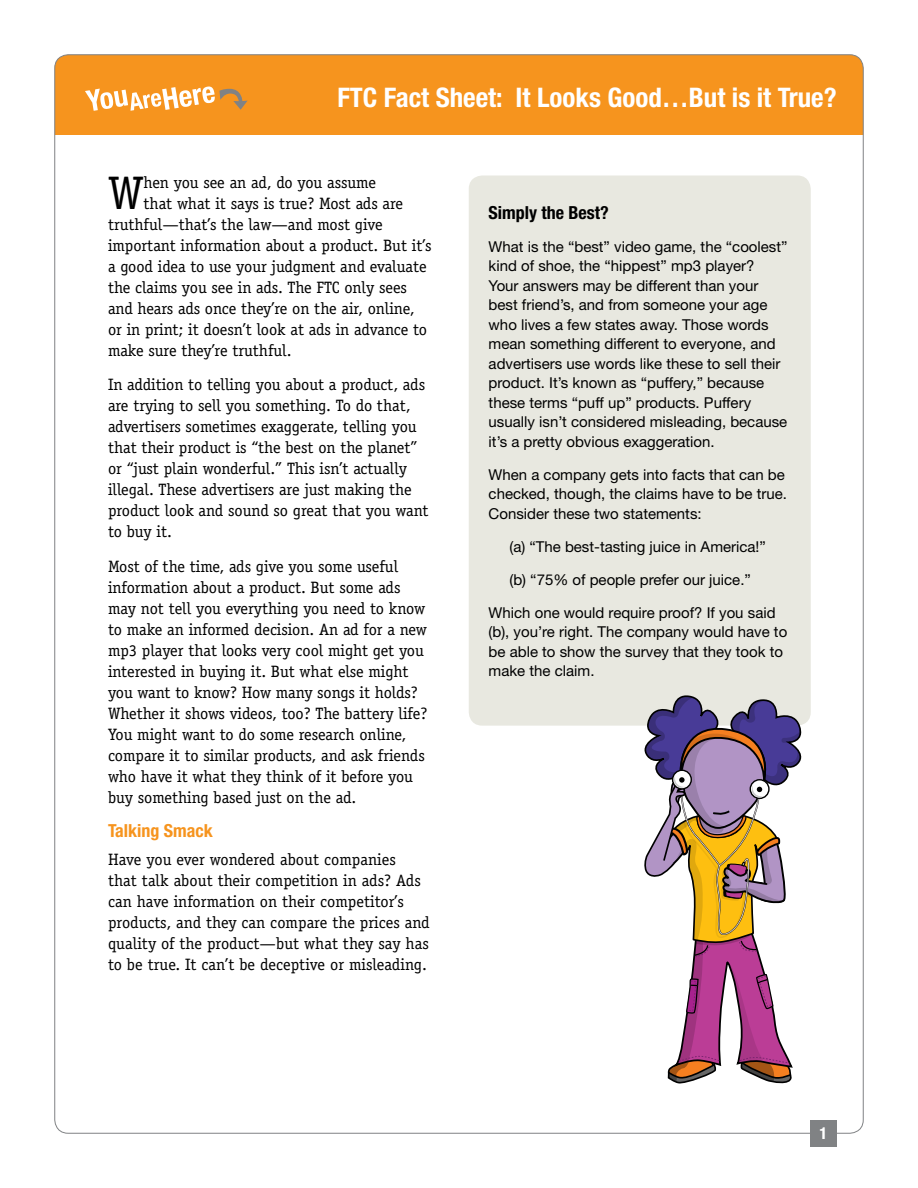
<style>
.page{position:relative;width:918px;height:1188px;background:#fff}
.page>*{position:absolute;margin:0;border:0;box-sizing:border-box;transform-origin:0 0}
.t1{font:47.1px "Officina Serif";color:#000}
.t2{font:700 condensed 27px "Helvetica Neue";color:#fff}
.t3{font:700 condensed 18px "Helvetica Neue";color:#000}
.t4{font:700 condensed 18px "Helvetica Neue";color:#f6941e}
.t5{font:16.5px/21px "Officina Serif";letter-spacing:-.005em;color:#000}
.t6{font:15px/19.5px "Helvetica Neue";color:#000}
</style>
<div class="page">
<div style="left:56px;top:56px;width:806px;height:79px;background:#f6941e"></div>
<div style="left:810px;top:1120px;width:27px;height:28px;background:#808284"></div>
<svg style="left:85px;top:87px;width:163px;height:24px"></svg>
<div style="left:469px;top:176px;width:342px;height:550px;background:#e8e8e0;border-radius:14px"></div>
<svg style="left:636px;top:695px;width:171px;height:389px"></svg>
<h2 class="t2" style="left:337px;top:81px;width:501px">FTC Fact Sheet: It Looks Good…But is it True?</h2>
<h1 class="t1" style="left:108px;top:165px;width:37px">W</h1>
<p class="t5" style="left:144px;top:172px;width:234px">hen you see an ad, do you assume</p>
<p class="t5" style="left:144px;top:193px;width:261px">that what it says is true? Most ads are</p>
<p class="t5" style="left:108px;top:214px;width:276px">truthful—that’s the law—and most give</p>
<p class="t5" style="left:108px;top:235px;width:325px">important information about a product. But it’s</p>
<p class="t5" style="left:108px;top:256px;width:320px">a good idea to use your judgment and evaluate</p>
<p class="t5" style="left:108px;top:277px;width:300px">the claims you see in ads. The FTC only sees</p>
<p class="t5" style="left:108px;top:298px;width:308px">and hears ads once they’re on the air, online,</p>
<p class="t5" style="left:108px;top:319px;width:321px">or in print; it doesn’t look at ads in advance to</p>
<p class="t5" style="left:108px;top:340px;width:185px">make sure they’re truthful.</p>
<p class="t5" style="left:108px;top:374px;width:322px">In addition to telling you about a product, ads are trying to sell you something. To do that, advertisers sometimes exaggerate, telling you that their product is “the best on the planet” or “just plain wonderful.” This isn’t actually illegal. These advertisers are just making the product look and sound so great that you want to buy it.</p>
<p class="t5" style="left:108px;top:556px;width:321px">Most of the time, ads give you some useful information about a product. But some ads may not tell you everything you need to know to make an informed decision. An ad for a new mp3 player that looks very cool might get you interested in buying it. But what else might you want to know? How many songs it holds?<br>Whether it shows videos, too? The battery life?<br>You might want to do some research online, compare it to similar products, and ask friends who have it what they think of it before you buy something based just on the ad.</p>
<p class="t4" style="left:108px;top:820px;width:106px">Talking Smack</p>
<p class="t5" style="left:108px;top:849px;width:323px">Have you ever wondered about companies<br>that talk about their competition in ads? Ads can have information on their competitor’s products, and they can compare the prices and quality of the product—but what they say has to be true. It can’t be deceptive or misleading.</p>
<p class="t3" style="left:489px;top:201px;width:122px">Simply the Best?</p>
<p class="t6" style="left:489px;top:236px;width:300px">What is the “best” video game, the “coolest” kind of shoe, the “hippest” mp3 player?<br>Your answers may be different than your best friend’s, and from someone your age who lives a few states away. Those words mean something different to everyone, and advertisers use words like these to sell their product. It’s known as “puffery,” because these terms “puff up” products. Puffery usually isn’t considered misleading, because it’s a pretty obvious exaggeration.</p>
<p class="t6" style="left:489px;top:464px;width:300px">When a company gets into facts that can be checked, though, the claims have to be true.<br>Consider these two statements:</p>
<p class="t6" style="left:509px;top:536px;width:258px">(a) “The best-tasting juice in America!”</p>
<p class="t6" style="left:509px;top:569px;width:243px">(b) “75% of people prefer our juice.”</p>
<p class="t6" style="left:489px;top:602px;width:300px">Which one would require proof? If you said (b), you’re right. The company would have to be able to show the survey that they took to make the claim.</p>
</div>
